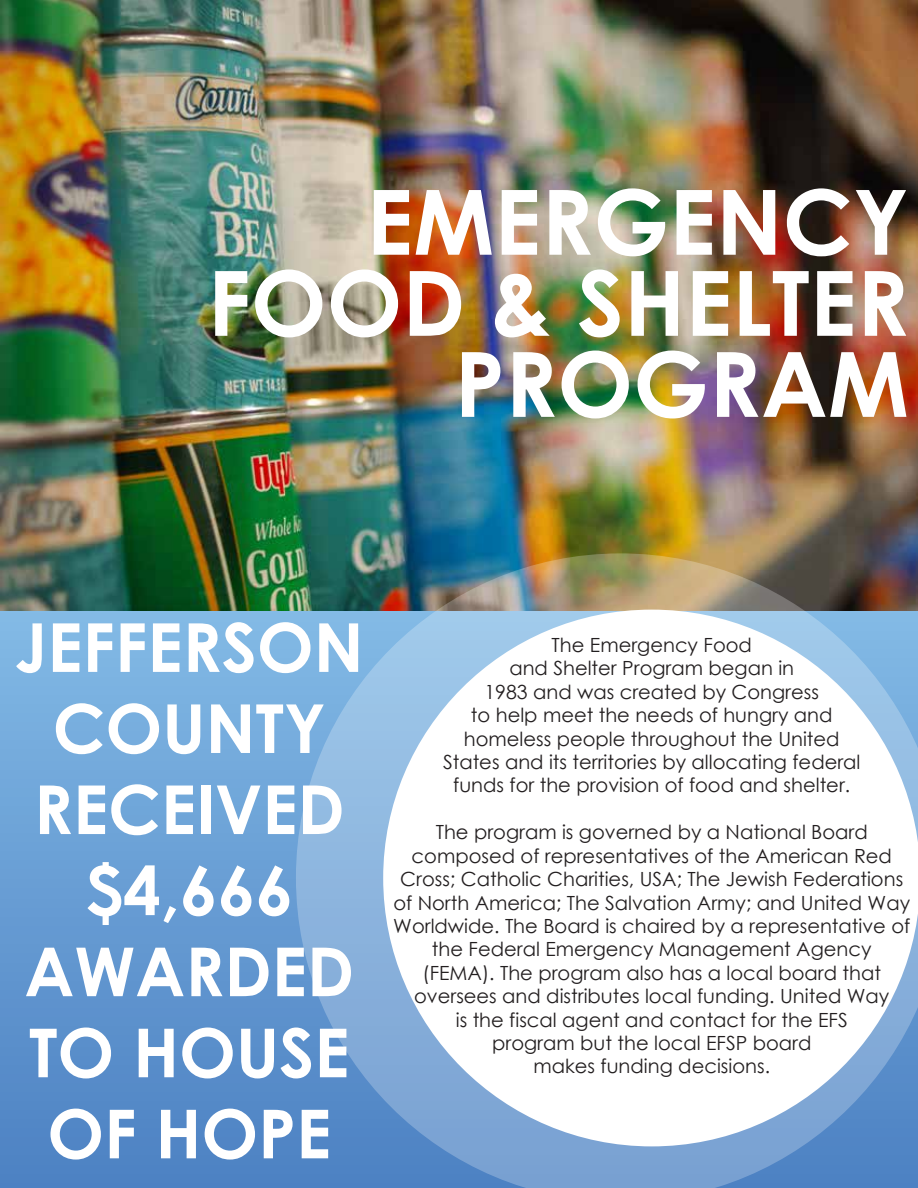
<style>
.page{position:relative;width:918px;height:1188px;background:#fff}
.page>*{position:absolute;margin:0;border:0;box-sizing:border-box;transform-origin:0 0}
.t1{font:700 90.15px/81px "Century Gothic";color:#fff;text-align:right}
.t2{font:700 67.5px/81px "Century Gothic";color:#fff;text-align:center}
.t3{font:19.5px/23.4px "Century Gothic";color:#231f20;text-align:center}
</style>
<div class="page">
<div style="left:0;top:610px;width:918px;height:578px;background:linear-gradient(to bottom,#83bae5,#4c81c2)"></div>
<img style="left:0;top:0;width:918px;height:610px">
<img style="left:296px;top:553px;width:622px;height:635px">
<svg style="left:383px;top:610px;width:535px;height:536px"></svg>
<h1 class="t1" style="left:208px;top:178px;width:703px">EMERGENCY<br>FOOD &amp; SHELTER<br>PROGRAM</h1>
<h2 class="t2" style="left:15px;top:604px;width:350px">JEFFERSON<br>COUNTY<br>RECEIVED $4,666<br>AWARDED<br>TO HOUSE<br>OF HOPE</h2>
<p class="t3" style="left:443px;top:633px;width:419px">The Emergency Food<br>and Shelter Program began in<br>1983 and was created by Congress<br>to help meet the needs of hungry and homeless people throughout the United States and its territories by allocating federal funds for the provision of food and shelter.</p>
<p class="t3" style="left:393px;top:820px;width:519px">The program is governed by a National Board composed of representatives of the American Red Cross; Catholic Charities, USA; The Jewish Federations of North America; The Salvation Army; and United Way Worldwide. The Board is chaired by a representative of the Federal Emergency Management Agency<br>(FEMA). The program also has a local board that oversees and distributes local funding. United Way<br>is the fiscal agent and contact for the EFS<br>program but the local EFSP board<br>makes funding decisions.</p>
</div>
